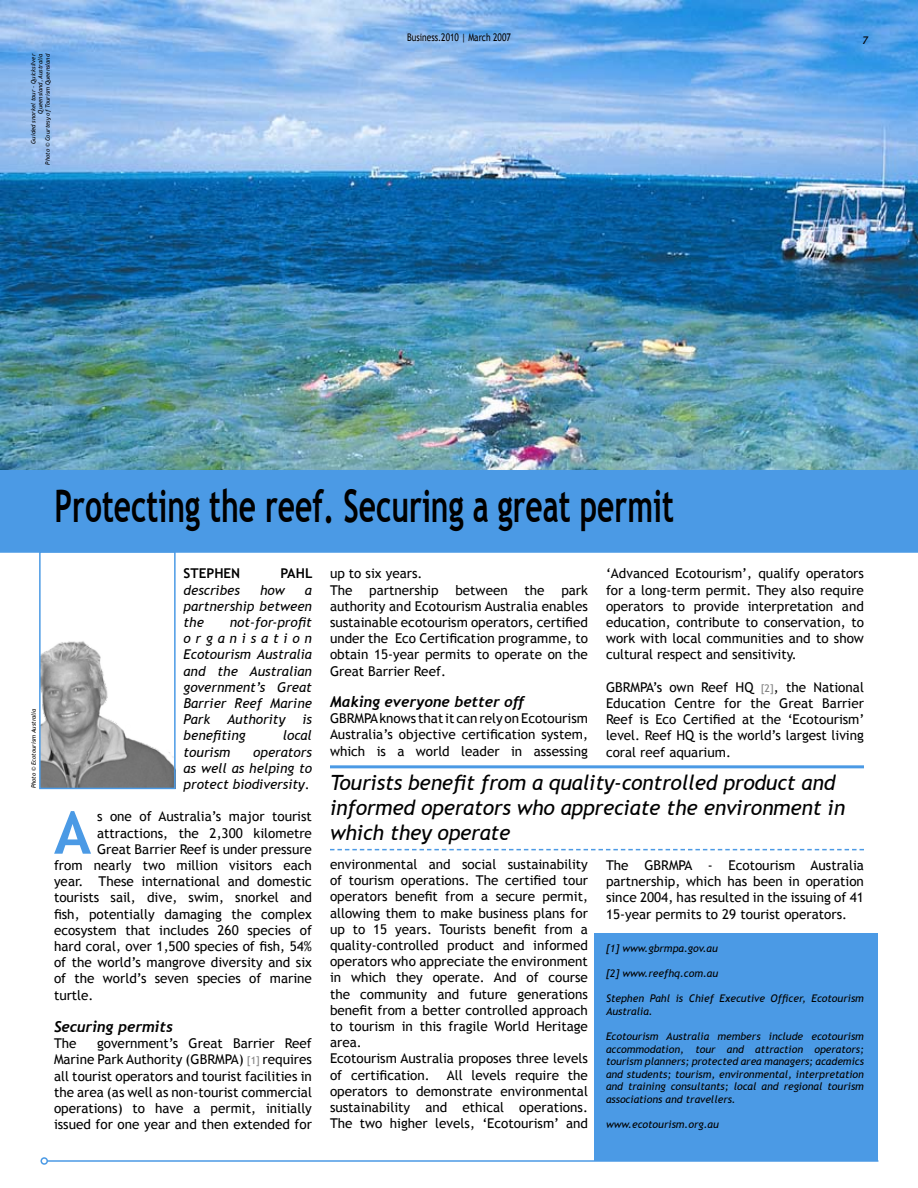
<style>
.page{position:relative;width:918px;height:1188px;background:#fff}
.page>*{position:absolute;margin:0;border:0;box-sizing:border-box;transform-origin:0 0}
.t1{font:700 58.8px "Trebuchet MS";color:#4b9ae5}
.t2{font:700 45px "Trebuchet MS";color:#000;scale:.67 1}
.t3{font:italic 21px/25.2px "Trebuchet MS";letter-spacing:-.01em;color:#000}
.t4{font:italic 700 15px "Trebuchet";color:#000}
.t5{font:13.5px/16.2px "Trebuchet MS";color:#000;text-align:justify}
.t6{font:italic 13.5px/16.2px "Trebuchet MS";color:#000;text-align:justify}
.t7{font:700 13.5px "Trebuchet MS";color:#000}
.t8{font:italic 10.5px/12.6px "Trebuchet MS";color:#000}
.t9{font:10.5px "Trebuchet MS";color:#000;scale:.8 1}
.t10{font:italic 6px/7.2px "Trebuchet MS";color:#000;text-align:right}
.s1{font-size:10.5px;color:#818181}
.s2{font-style:normal}
</style>
<div class="page">
<img style="left:0;top:0;width:918px;height:470px">
<div style="left:595px;top:933px;width:283px;height:228px;background:#4b9ae5"></div>
<div style="left:1px;top:471px;width:916px;height:81px;background:#4b9ae5"></div>
<div style="left:0;top:470px;width:918px;height:83px;border:2px solid #4b9ae5"></div>
<hr style="left:47px;top:1160px;width:831px;height:2px;background:#4b9ae5">
<div style="left:40px;top:1157px;width:8px;height:8px;border:2px solid #4b9ae5;border-radius:50%"></div>
<img style="left:42px;top:641px;width:131px;height:145px">
<hr style="left:330px;top:765px;width:534px;height:3px;background:#4b9ae5">
<svg style="left:330px;top:849px;width:534px;height:1px"></svg>
<div style="left:39px;top:551px;width:137px;height:238px;border:2px solid #4b9ae5"></div>
<p class="t10" style="left:30px;top:165px;width:112px;rotate:-90deg">Guided snorkel tour - Quicksilver<br>Queensland, Australia<br>Photo © Courtesy of Tourism Queensland</p>
<p class="t9" style="left:407px;top:31px;width:131px">Business.2010 | March 2007</p>
<p class="t10" style="left:30px;top:788px;width:81px;rotate:-90deg">Photo © Ecotourism Australia</p>
<h2 class="t2" style="left:55px;top:478px;width:926px">Protecting the reef. Securing a great permit</h2>
<p class="t7" style="left:184px;top:565px;width:9px">STEPHEN</p>
<p class="t7" style="left:280px;top:565px;width:9px">PAHL</p>
<p class="t6" style="left:184px;top:582px;width:58px">describes</p>
<p class="t6" style="left:260px;top:582px;width:26px">how</p>
<p class="t5" style="left:606px;top:566px;width:259px">‘Advanced Ecotourism’, qualify operators for a long-term permit. They also require operators to provide interpretation and education, contribute to conservation, to work with local communities and to show cultural respect and sensitivity.</p>
<p class="t5" style="left:606px;top:679px;width:260px">GBRMPA’s own Reef HQ <span class="s1">[2]</span>, the National Education Centre for the Great Barrier Reef is Eco Certified at the ‘Ecotourism’ level. Reef HQ is the world’s largest living coral reef aquarium.</p>
<p class="t5" style="left:330px;top:566px;width:259px;text-align:left">up to six years.<br>The partnership between the park authority and Ecotourism Australia enables sustainable ecotourism operators, certified under the Eco Certification programme, to obtain 15-year permits to operate on the Great Barrier Reef.</p>
<p class="t4" style="left:330px;top:693px;width:196px">Making everyone better off</p>
<p class="t5" style="left:330px;top:711px;width:260px">GBRMPA knows that it can rely on Ecotourism Australia’s objective certification system, which is a world leader in assessing</p>
<p class="t6" style="left:184px;top:582px;width:130px;text-indent:121px">a partnership between the</p>
<p class="t6" style="left:184px;top:614px;width:130px;text-indent:46px">not-for-profit organisation Ecotourism Australia and the Australian government’s Great Barrier Reef Marine Park Authority</p>
<p class="t6" style="left:302px;top:711px;width:11px">is</p>
<p class="t6" style="left:184px;top:728px;width:63px">benefiting</p>
<p class="t6" style="left:283px;top:728px;width:31px">local</p>
<p class="t6" style="left:184px;top:744px;width:48px">tourism</p>
<p class="t6" style="left:184px;top:744px;width:130px;text-indent:70px">operators as well as helping to protect biodiversity<span class="s2">.</span></p>
<h3 class="t3" style="left:330px;top:770px;width:517px">Tourists benefit from a quality-controlled product and informed operators who appreciate the environment in which they operate</h3>
<h1 class="t1" style="left:54px;top:796px;width:38px">A</h1>
<p class="t5" style="left:97px;top:809px;width:216px">s one of Australia’s major tourist</p>
<p class="t5" style="left:97px;top:825px;width:216px">attractions, the 2,300 kilometre</p>
<p class="t5" style="left:97px;top:841px;width:216px">Great Barrier Reef is under pressure</p>
<p class="t5" style="left:54px;top:857px;width:259px">from nearly two million visitors each</p>
<p class="t5" style="left:54px;top:873px;width:259px">year. These international and domestic</p>
<p class="t5" style="left:54px;top:890px;width:259px">tourists sail, dive, swim, snorkel and</p>
<p class="t5" style="left:54px;top:906px;width:259px">fish, potentially damaging the complex</p>
<p class="t5" style="left:54px;top:922px;width:260px">ecosystem that includes 260 species of</p>
<p class="t5" style="left:54px;top:938px;width:259px">hard coral, over 1,500 species of fish, 54%</p>
<p class="t5" style="left:54px;top:954px;width:260px">of the world’s mangrove diversity and six</p>
<p class="t5" style="left:54px;top:971px;width:259px">of the world’s seven species of marine</p>
<p class="t5" style="left:54px;top:987px;width:41px">turtle.</p>
<p class="t4" style="left:54px;top:1017px;width:120px">Securing permits</p>
<p class="t5" style="left:54px;top:1035px;width:24px">The</p>
<p class="t5" style="left:330px;top:856px;width:260px;text-align:left">environmental and social sustainability of tourism operations. The certified tour operators benefit from a secure permit, allowing them to make business plans for up to 15 years. Tourists benefit from a quality-controlled product and informed operators who appreciate the environment in which they operate. And of course the community and future generations benefit from a better controlled approach to tourism in this fragile World Heritage area.<br>Ecotourism Australia proposes three levels of certification.</p>
<p class="t5" style="left:606px;top:857px;width:259px">The GBRMPA - Ecotourism Australia partnership, which has been in operation since 2004, has resulted in the issuing of 41<br>15-year permits to 29 tourist operators.</p>
<p class="t8" style="left:606px;top:942px;width:113px">[1] www.gbrmpa.gov.au</p>
<p class="t8" style="left:606px;top:967px;width:114px">[2] www.reefhq.com.au</p>
<p class="t8" style="left:606px;top:992px;width:260px">Stephen Pahl is Chief Executive Officer, Ecotourism<br>Australia.</p>
<p class="t8" style="left:606px;top:1030px;width:260px;text-align:justify">Ecotourism Australia members include ecotourism accommodation, tour and attraction operators; tourism planners; protected area managers; academics and students; tourism, environmental, interpretation and training consultants; local and regional tourism associations and travellers.</p>
<p class="t8" style="left:606px;top:1118px;width:115px">www.ecotourism.org.au</p>
<p class="t5" style="left:54px;top:1035px;width:260px;text-indent:43px">government’s Great Barrier Reef Marine Park Authority (GBRMPA) <span class="s1">[1]</span> requires all tourist operators and tourist facilities in the area (as well as non-tourist commercial operations) to have a permit, initially issued for one year and then extended for</p>
<p class="t5" style="left:330px;top:1067px;width:259px;text-indent:117px">All levels require the operators to demonstrate environmental sustainability and ethical operations.<br>The two higher levels, ‘Ecotourism’ and</p>
</div>
